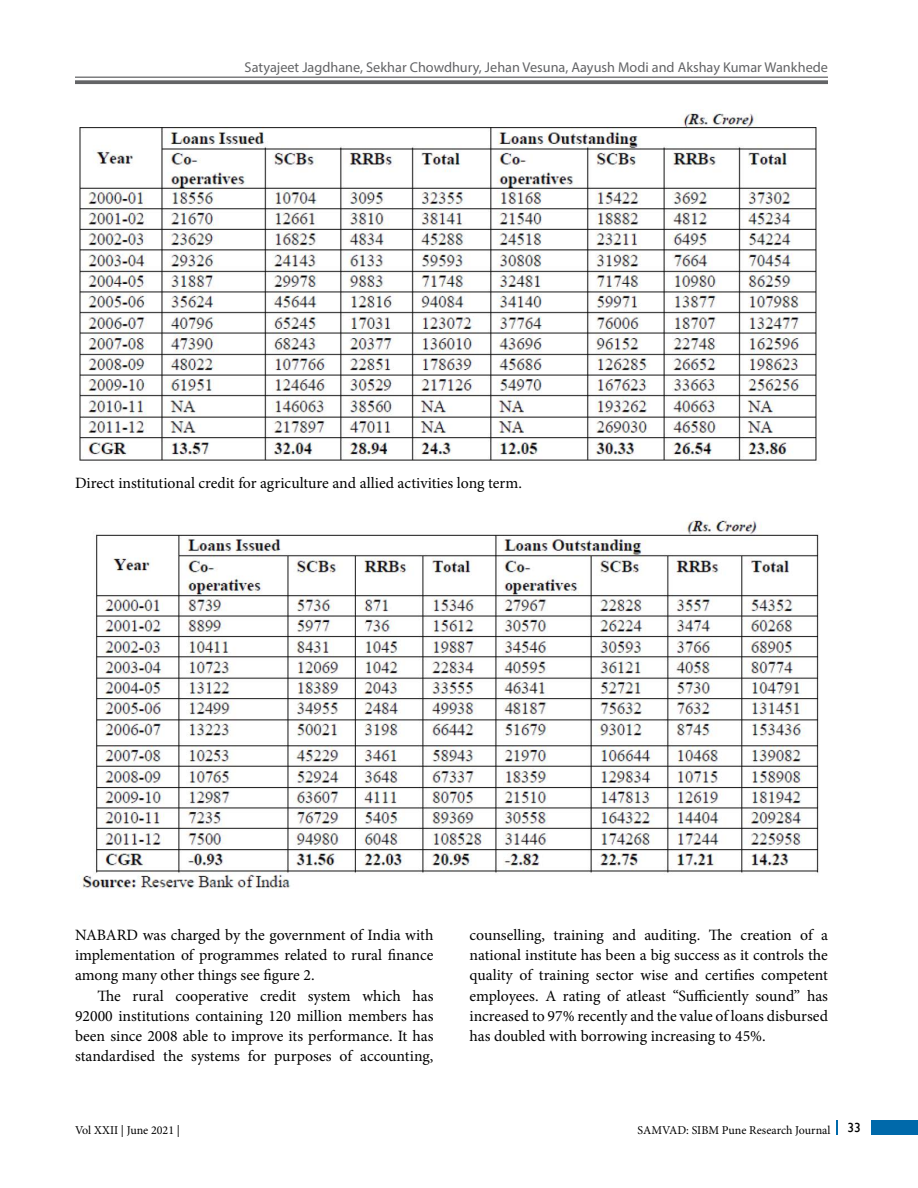
<style>
.page{position:relative;width:918px;height:1188px;background:#fff}
.page>*{position:absolute;margin:0;border:0;box-sizing:border-box;transform-origin:0 0}
.t1{font:15.75px/20.2px "Minion Pro";color:#000;text-align:justify}
.t2{font:14.25px "Myriad Pro";color:#636466}
.t3{font:13.5px "Gill Sans";color:#000}
.t4{font:12px "Minion Pro";color:#000}
</style>
<div class="page">
<hr style="left:75px;top:77px;width:753px;height:1px;background:#636466">
<svg style="left:75px;top:80px;width:753px;height:4px;background:#6f7072"></svg>
<div style="left:872px;top:1120px;width:46px;height:15px;background:#0069aa"></div>
<svg style="left:836px;top:1120px;width:1px;height:15px"></svg>
<img style="left:79px;top:113px;width:738px;height:348px">
<img style="left:81px;top:520px;width:738px;height:369px">
<p class="t2" style="left:245px;top:59px;width:585px">Satyajeet Jagdhane, Sekhar Chowdhury, Jehan Vesuna, Aayush Modi and Akshay Kumar Wankhede</p>
<p class="t1" style="left:75px;top:473px;width:448px">Direct institutional credit for agriculture and allied activities long term.</p>
<p class="t1" style="left:75px;top:925px;width:360px">NABARD was charged by the government of India with implementation of programmes related to rural finance among many other things see figure 2.</p>
<p class="t1" style="left:75px;top:986px;width:360px;text-indent:23px">The rural cooperative credit system which has 92000 institutions containing 120 million members has been since 2008 able to improve its performance. It has standardised the systems for purposes of accounting,</p>
<p class="t1" style="left:470px;top:925px;width:360px">counselling, training and auditing. The creation of a national institute has been a big success as it controls the quality of training sector wise and certifies competent employees. A rating of atleast “Sufficiently sound” has increased to 97% recently and the value of loans disbursed has doubled with borrowing increasing to 45%.</p>
<p class="t4" style="left:75px;top:1122px;width:107px">Vol XXII | June 2021 |</p>
<p class="t4" style="left:638px;top:1122px;width:195px">SAMVAD: SIBM Pune Research Journal</p>
<p class="t3" style="left:848px;top:1119px;width:15px">33</p>
</div>
